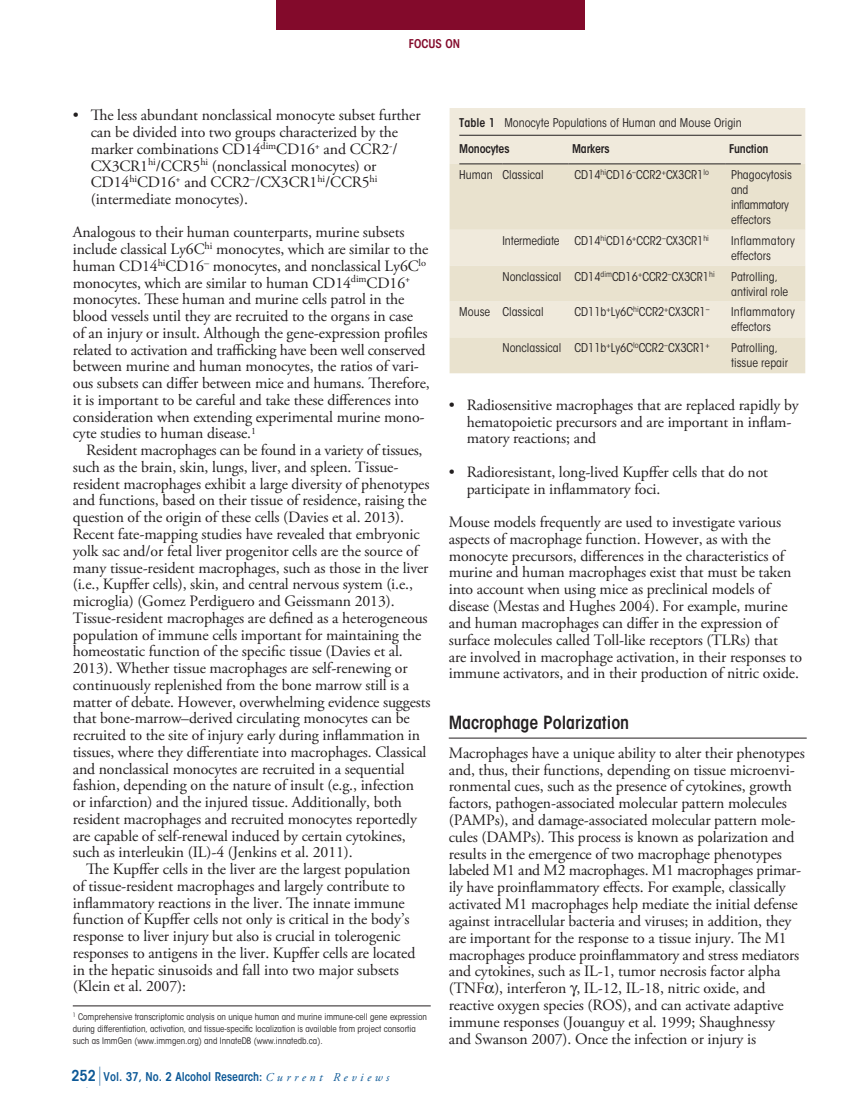
<style>
.page{position:relative;width:851px;height:1107px;background:#fff}
.page>*{position:absolute;margin:0;border:0;box-sizing:border-box;transform-origin:0 0}
.MH{font:600 condensed 18px "ITC Avant Garde Std";color:#231f20}
.BT_1st{font:15.75px/16.8px "Adobe Garamond Pro";letter-spacing:-.01em;color:#231f20}
.BT{font:15.75px/16.8px "Adobe Garamond Pro";letter-spacing:-.01em;color:#231f20}
.BL{font:15.75px/16.8px "Adobe Garamond Pro";letter-spacing:-.01em;color:#231f20}
.BL_1st{font:15.75px/16.8px "Adobe Garamond Pro";letter-spacing:-.01em;color:#231f20}
.Table_text2{font:condensed 12px/15px "ITC Avant Garde Std";color:#231f20}
.Table_Head_2{font:condensed 12px "ITC Avant Garde Std";color:#231f20}
.t1{font:600 condensed 12px "ITC Avant Garde Std";color:#0c5896}
.Table_text2-2{font:condensed 12px/15px "ITC Avant Garde Std";letter-spacing:.02em;color:#231f20}
.Keywords{font:600 condensed 12px "ITC Avant Garde Std";letter-spacing:-.015em;color:#231f20}
.Running_Head{font:600 condensed 12px "ITC Avant Garde Std";color:#830a2b}
.Footnote{font:condensed 9px/12px "ITC Avant Garde Std";color:#231f20}
.s1{font-size:15px}
.s2{font-weight:200;font-style:italic;font-size:16.5px}
.s3{font-family:"Adobe Garamond Pro";font-weight:400;font-style:italic;font-stretch:normal}
.s4{font-weight:600}
</style>
<div class="page">
<div style="left:276px;top:0;width:309px;height:30px;background:#830a2b"></div>
<hr style="left:73px;top:1006px;width:357px;height:1px;background:#231f20">
<hr style="left:448px;top:738px;width:358px;height:1px;background:#231f20">
<div style="left:449px;top:108px;width:356px;height:56px;background:#f0eadc"></div>
<svg style="left:449px;top:164px;width:356px;height:209px;background:#ebe4d2"></svg>
<hr style="left:459px;top:164px;width:43px;height:1px;background:#231f20">
<hr style="left:502px;top:164px;width:66px;height:1px;background:#231f20">
<hr style="left:568px;top:164px;width:157px;height:1px;background:#231f20">
<hr style="left:725px;top:164px;width:75px;height:1px;background:#231f20">
<hr style="left:459px;top:135px;width:342px;height:1px;background:#231f20">
<p class="Running_Head" style="left:409px;top:36px;width:53px">FOCUS ON</p>
<p class="BL" style="left:91px;top:108px;width:331px;text-indent:-18px">• The less abundant nonclassical monocyte subset further can be divided into two groups characterized by the marker combinations CD14<sup>dim</sup>CD16<sup>+</sup> and CCR2<sup>-</sup>/ CX3CR1<sup>hi</sup>/CCR5<sup>hi</sup> (nonclassical monocytes) or CD14<sup>hi</sup>CD16<sup>+</sup> and CCR2<sup>–</sup>/CX3CR1<sup>hi</sup>/CCR5<sup>hi </sup>(intermediate monocytes).</p>
<p class="BT_1st" style="left:73px;top:225px;width:358px">Analogous to their human counterparts, murine subsets include classical Ly6C<sup>hi</sup> monocytes, which are similar to the human CD14<sup>hi</sup>CD16<sup>–</sup> monocytes, and nonclassical Ly6C<sup>lo </sup>monocytes, which are similar to human CD14<sup>dim</sup>CD16<sup>+ </sup>monocytes. These human and murine cells patrol in the blood vessels until they are recruited to the organs in case<br>of an injury or insult. Although the gene-expression profiles related to activation and trafficking have been well conserved between murine and human monocytes, the ratios of vari&shy;ous subsets can differ between mice and humans. Therefore, it is important to be careful and take these differences into consideration when extending experimental murine mono&shy;cyte studies to human disease.<sup>1</sup></p>
<p class="BT" style="left:73px;top:442px;width:359px;text-indent:14px">Resident macrophages can be found in a variety of tissues, such as the brain, skin, lungs, liver, and spleen. Tissue&shy;resident macrophages exhibit a large diversity of phenotypes and functions, based on their tissue of residence, raising the question of the origin of these cells (Davies et al. 2013).<br>Recent fate-mapping studies have revealed that embryonic yolk sac and/or fetal liver progenitor cells are the source of many tissue-resident macrophages, such as those in the liver (i.e., Kupffer cells), skin, and central nervous system (i.e., microglia) (Gomez Perdiguero and Geissmann 2013).<br>Tissue-resident macrophages are defined as a heterogeneous population of immune cells important for maintaining the homeostatic function of the specific tissue (Davies et al.<br>2013). Whether tissue macrophages are self-renewing or continuously replenished from the bone marrow still is a matter of debate. However, overwhelming evidence suggests that bone-marrow–derived circulating monocytes can be recruited to the site of injury early during inflammation in tissues, where they differentiate into macrophages. Classical and nonclassical monocytes are recruited in a sequential fashion, depending on the nature of insult (e.g., infection or infarction) and the injured tissue. Additionally, both resident macrophages and recruited monocytes reportedly are capable of self-renewal induced by certain cytokines, such as interleukin (IL)-4 (Jenkins et al. 2011).</p>
<p class="BT" style="left:73px;top:861px;width:344px;text-indent:14px">The Kupffer cells in the liver are the largest population of tissue-resident macrophages and largely contribute to inflammatory reactions in the liver. The innate immune function of Kupffer cells not only is critical in the body’s response to liver injury but also is crucial in tolerogenic responses to antigens in the liver. Kupffer cells are located in the hepatic sinusoids and fall into two major subsets (Klein et al. 2007):</p>
<p class="Footnote" style="left:73px;top:1010px;width:356px"><sup>1</sup> Comprehensive transcriptomic analysis on unique human and murine immune-cell gene expression during differentiation, activation, and tissue-specific localization is available from project consortia such as ImmGen (www.immgen.org) and InnateDB (www.innatedb.ca).</p>
<p class="t1" style="left:71px;top:1070px;width:319px"><span class="s1">252</span><span class="s2">|</span> Vol. 37, No. 2 Alcohol Research: <span class="s3">C u r r e n t R e v i e w s</span></p>
<p class="Table_Head_2" style="left:459px;top:116px;width:284px"><span class="s4">Table 1</span> Monocyte Populations of Human and Mouse Origin</p>
<p class="Keywords" style="left:459px;top:141px;width:52px">Monocytes</p>
<p class="Keywords" style="left:572px;top:141px;width:39px">Markers</p>
<p class="Keywords" style="left:729px;top:141px;width:41px">Function</p>
<p class="Table_text2" style="left:459px;top:167px;width:35px">Human</p>
<p class="Table_text2" style="left:502px;top:167px;width:43px">Classical</p>
<p class="Table_text2" style="left:574px;top:167px;width:136px">CD14<sup>hi</sup>CD16<sup>–</sup>CCR2<sup>+</sup>CX3CR1<sup>lo</sup></p>
<p class="Table_text2" style="left:731px;top:167px;width:62px">Phagocytosis and inflammatory effectors</p>
<p class="Table_text2" style="left:502px;top:233px;width:59px">Intermediate</p>
<p class="Table_text2" style="left:574px;top:233px;width:136px">CD14<sup>hi</sup>CD16<sup>+</sup>CCR2<sup>–</sup>CX3CR1<sup>hi</sup></p>
<p class="Table_text2-2" style="left:731px;top:233px;width:65px">Inflammatory effectors</p>
<p class="Table_text2" style="left:502px;top:269px;width:60px">Nonclassical</p>
<p class="Table_text2" style="left:574px;top:269px;width:142px">CD14<sup>dim</sup>CD16<sup>+</sup>CCR2<sup>–</sup>CX3CR1<sup>hi</sup></p>
<p class="Table_text2" style="left:731px;top:269px;width:59px">Patrolling, antiviral role</p>
<p class="Table_text2" style="left:459px;top:305px;width:32px">Mouse</p>
<p class="Table_text2" style="left:502px;top:305px;width:43px">Classical</p>
<p class="Table_text2" style="left:574px;top:305px;width:137px">CD11b<sup>+</sup>Ly6C<sup>hi</sup>CCR2<sup>+</sup>CX3CR1<sup>–</sup></p>
<p class="Table_text2-2" style="left:731px;top:305px;width:65px">Inflammatory effectors</p>
<p class="Table_text2" style="left:502px;top:341px;width:60px">Nonclassical</p>
<p class="Table_text2" style="left:574px;top:341px;width:137px">CD11b<sup>+</sup>Ly6C<sup>lo</sup>CCR2<sup>–</sup>CX3CR1<sup>+</sup></p>
<p class="Table_text2" style="left:731px;top:341px;width:58px">Patrolling, tissue repair</p>
<p class="BL_1st" style="left:466px;top:397px;width:333px;text-indent:-18px">• Radiosensitive macrophages that are replaced rapidly by hematopoietic precursors and are important in inflam&shy;matory reactions; and</p>
<p class="BL" style="left:466px;top:464px;width:303px;text-indent:-18px">• Radioresistant, long-lived Kupffer cells that do not participate in inflammatory foci.</p>
<p class="BT_1st" style="left:448px;top:514px;width:355px">Mouse models frequently are used to investigate various aspects of macrophage function. However, as with the monocyte precursors, differences in the characteristics of murine and human macrophages exist that must be taken into account when using mice as preclinical models of disease (Mestas and Hughes 2004). For example, murine and human macrophages can differ in the expression of surface molecules called Toll-like receptors (TLRs) that<br>are involved in macrophage activation, in their responses to immune activators, and in their production of nitric oxide.</p>
<p class="MH" style="left:448px;top:711px;width:182px">Macrophage Polarization</p>
<p class="BT_1st" style="left:448px;top:745px;width:357px">Macrophages have a unique ability to alter their phenotypes and, thus, their functions, depending on tissue microenvi&shy;ronmental cues, such as the presence of cytokines, growth factors, pathogen-associated molecular pattern molecules (PAMPs), and damage-associated molecular pattern mole&shy;cules (DAMPs). This process is known as polarization and results in the emergence of two macrophage phenotypes labeled M1 and M2 macrophages. M1 macrophages primar&shy;ily have proinflammatory effects. For example, classically activated M1 macrophages help mediate the initial defense against intracellular bacteria and viruses; in addition, they are important for the response to a tissue injury. The M1 macrophages produce proinflammatory and stress mediators and cytokines, such as IL-1, tumor necrosis factor alpha (TNF ), interferon , IL-12, IL-18, nitric oxide, and reactive oxygen species (ROS), and can activate adaptive immune responses (Jouanguy et al. 1999; Shaughnessy<br>and Swanson 2007). Once the infection or injury is</p>
</div>
